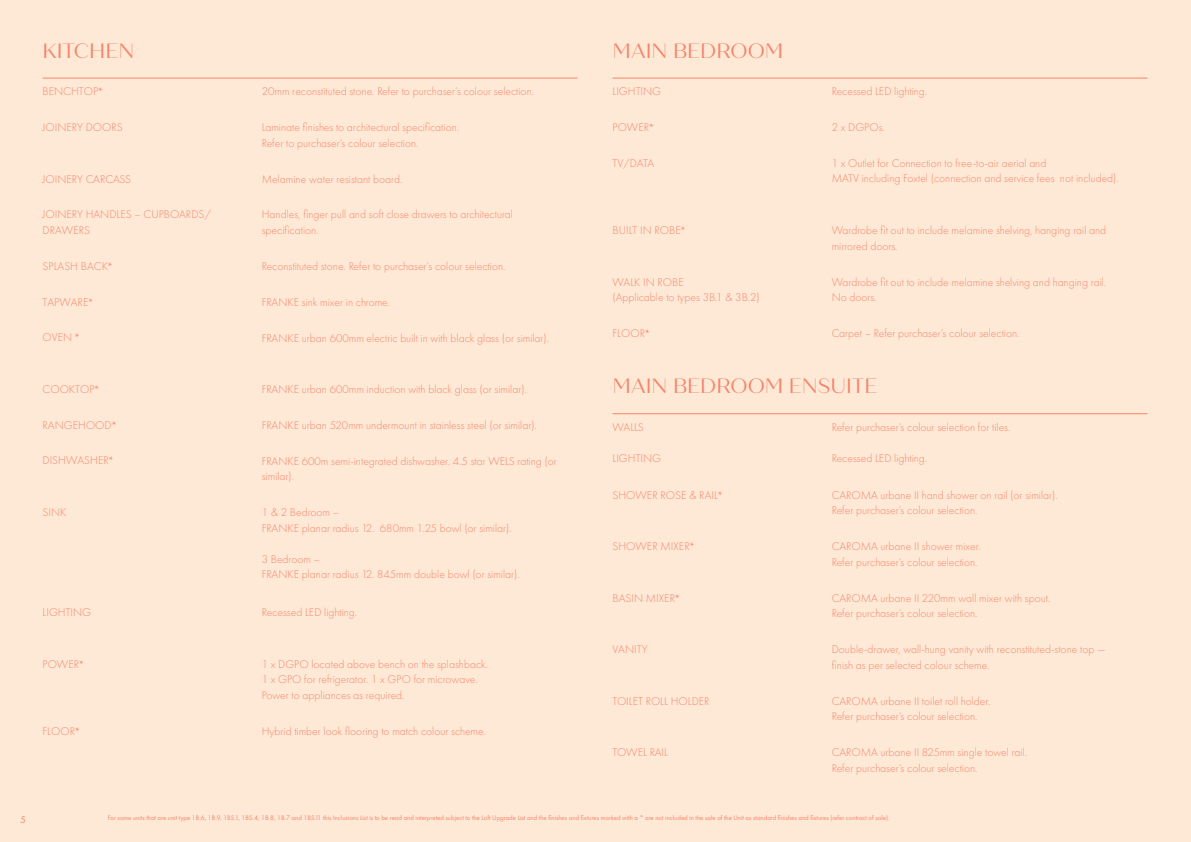
<style>
.page{position:relative;width:1191px;height:842px;background:#fee9d6}
.page>*{position:absolute;margin:0;border:0;box-sizing:border-box;transform-origin:0 0}
.t1{font:20.7px "Quiche Sans";color:#f5846a}
.t2{font:300 11.6px/15.5px "Futura PT";color:#f5846a}
.t3{font:10px "Futura PT";color:#f5846a}
.t4{font:6.8px "Futura PT";color:#f5846a}
.s1{font-family:"Minion Pro";font-weight:400}
</style>
<div class="page">
<hr style="left:612px;top:78px;width:219px;height:1px;background:#f5846a">
<hr style="left:831px;top:78px;width:316px;height:1px;background:#f5846a">
<hr style="left:612px;top:413px;width:219px;height:1px;background:#f5846a">
<hr style="left:831px;top:413px;width:316px;height:1px;background:#f5846a">
<hr style="left:43px;top:78px;width:219px;height:1px;background:#f5846a">
<hr style="left:262px;top:78px;width:315px;height:1px;background:#f5846a">
<p class="t3" style="left:20px;top:813px;width:7px">5</p>
<h1 class="t1" style="left:43px;top:38px;width:93px">KITCHEN</h1>
<p class="t2" style="left:43px;top:84px;width:62px">BENCHTOP<span class="s1">*</span></p>
<p class="t2" style="left:262px;top:84px;width:274px">20mm reconstituted stone. Refer to purchaser’s colour selection.</p>
<p class="t2" style="left:262px;top:120px;width:199px">Laminate finishes to architectural specification.<br>Refer to purchaser’s colour selection.</p>
<p class="t2" style="left:262px;top:171px;width:142px">Melamine water resistant board.</p>
<p class="t2" style="left:262px;top:207px;width:253px">Handles, finger pull and soft close drawers to architectural specification.</p>
<p class="t2" style="left:262px;top:259px;width:245px">Reconstituted stone. Refer to purchaser’s colour selection.</p>
<p class="t2" style="left:262px;top:294px;width:130px">FRANKE sink mixer in chrome.</p>
<p class="t2" style="left:262px;top:330px;width:289px">FRANKE urban 600mm electric built in with black glass (or similar).</p>
<p class="t2" style="left:43px;top:120px;width:82px">JOINERY DOORS</p>
<p class="t2" style="left:43px;top:171px;width:90px">JOINERY CARCASS</p>
<p class="t2" style="left:43px;top:207px;width:170px">JOINERY HANDLES – CUPBOARDS/<br>DRAWERS</p>
<p class="t2" style="left:43px;top:258px;width:72px">SPLASH BACK<span class="s1">*</span></p>
<p class="t2" style="left:43px;top:294px;width:52px">TAPWARE<span class="s1">*</span></p>
<p class="t2" style="left:43px;top:330px;width:39px">OVEN <span class="s1">*</span></p>
<p class="t2" style="left:43px;top:381px;width:58px">COOKTOP<span class="s1">*</span></p>
<p class="t2" style="left:43px;top:417px;width:75px">RANGEHOOD<span class="s1">*</span></p>
<p class="t2" style="left:43px;top:453px;width:72px">DISHWASHER<span class="s1">*</span></p>
<p class="t2" style="left:43px;top:505px;width:25px">SINK</p>
<p class="t2" style="left:43px;top:604px;width:50px">LIGHTING</p>
<p class="t2" style="left:43px;top:656px;width:43px">POWER<span class="s1">*</span></p>
<p class="t2" style="left:262px;top:382px;width:267px">FRANKE urban 600mm induction with black glass (or similar).</p>
<p class="t2" style="left:262px;top:417px;width:277px">FRANKE urban 520mm undermount in stainless steel (or similar).</p>
<p class="t2" style="left:262px;top:453px;width:297px">FRANKE 600m semi-integrated dishwasher. 4.5 star WELS rating (or similar).</p>
<p class="t2" style="left:262px;top:505px;width:251px">1 &amp; 2 Bedroom –<br>FRANKE planar radius 12. 680mm 1.25 bowl (or similar).</p>
<p class="t2" style="left:262px;top:551px;width:259px">3 Bedroom –<br>FRANKE planar radius 12. 845mm double bowl (or similar).</p>
<p class="t2" style="left:262px;top:604px;width:97px">Recessed LED lighting.</p>
<p class="t2" style="left:262px;top:656px;width:228px">1 x DGPO located above bench on the splashback.<br>1 x GPO for refrigerator. 1 x GPO for microwave.<br>Power to appliances as required.</p>
<p class="t2" style="left:43px;top:724px;width:39px">FLOOR<span class="s1">*</span></p>
<p class="t2" style="left:262px;top:724px;width:226px">Hybrid timber look flooring to match colour scheme.</p>
<h1 class="t1" style="left:612px;top:38px;width:172px">MAIN BEDROOM</h1>
<p class="t2" style="left:612px;top:84px;width:50px">LIGHTING</p>
<p class="t2" style="left:831px;top:84px;width:97px">Recessed LED lighting.</p>
<p class="t2" style="left:612px;top:119px;width:43px">POWER<span class="s1">*</span></p>
<p class="t2" style="left:831px;top:119px;width:55px">2 x DGPOs.</p>
<p class="t2" style="left:612px;top:155px;width:43px">TV/DATA</p>
<p class="t2" style="left:831px;top:155px;width:289px">1 x Outlet for Connection to free-to-air aerial and<br>MATV including Foxtel (connection and service fees not included).</p>
<p class="t2" style="left:831px;top:222px;width:276px">Wardrobe fit out to include melamine shelving, hanging rail and mirrored doors.</p>
<p class="t2" style="left:831px;top:274px;width:276px">Wardrobe fit out to include melamine shelving and hanging rail.<br>No doors.</p>
<p class="t2" style="left:612px;top:222px;width:74px">BUILT IN ROBE<span class="s1">*</span></p>
<p class="t2" style="left:612px;top:274px;width:149px">WALK IN ROBE<br>(Applicable to types 3B.1 &amp; 3B.2)</p>
<p class="t2" style="left:612px;top:325px;width:39px">FLOOR<span class="s1">*</span></p>
<p class="t2" style="left:831px;top:326px;width:189px">Carpet – Refer purchaser’s colour selection.</p>
<h1 class="t1" style="left:612px;top:374px;width:267px">MAIN BEDROOM ENSUITE</h1>
<p class="t2" style="left:612px;top:420px;width:33px">WALLS</p>
<p class="t2" style="left:612px;top:451px;width:50px">LIGHTING</p>
<p class="t2" style="left:831px;top:420px;width:180px">Refer purchaser’s colour selection for tiles.</p>
<p class="t2" style="left:831px;top:451px;width:97px">Recessed LED lighting.</p>
<p class="t2" style="left:612px;top:487px;width:112px">SHOWER ROSE &amp; RAIL<span class="s1">*</span></p>
<p class="t2" style="left:831px;top:487px;width:227px">CAROMA urbane II hand shower on rail (or similar).<br>Refer purchaser’s colour selection.</p>
<p class="t2" style="left:612px;top:539px;width:83px">SHOWER MIXER<span class="s1">*</span></p>
<p class="t2" style="left:831px;top:539px;width:150px">CAROMA urbane II shower mixer.<br>Refer purchaser’s colour selection.</p>
<p class="t2" style="left:612px;top:590px;width:69px">BASIN MIXER<span class="s1">*</span></p>
<p class="t2" style="left:831px;top:590px;width:220px">CAROMA urbane II 220mm wall mixer with spout.<br>Refer purchaser’s colour selection.</p>
<p class="t2" style="left:612px;top:642px;width:37px">VANITY</p>
<p class="t2" style="left:831px;top:642px;width:275px">Double-drawer, wall-hung vanity with reconstituted-stone top — finish as per selected colour scheme.</p>
<p class="t2" style="left:612px;top:693px;width:99px">TOILET ROLL HOLDER</p>
<p class="t2" style="left:831px;top:693px;width:160px">CAROMA urbane II toilet roll holder.<br>Refer purchaser’s colour selection.</p>
<p class="t2" style="left:612px;top:745px;width:57px">TOWEL RAIL</p>
<p class="t2" style="left:831px;top:745px;width:197px">CAROMA urbane II 825mm single towel rail.<br>Refer purchaser’s colour selection.</p>
<p class="t4" style="left:108px;top:813px;width:783px">For some units that are unit type 1B.6, 1B.9, 1BS.1, 1BS.4, 1B.8, 1B.7 and 1BS.11 this Inclusions List is to be read and interpreted subject to the Loft Upgrade List and the finishes and fixtures marked with a * are not included in the sale of the Unit as standard finishes and fixtures (refer contract of sale).</p>
</div>
